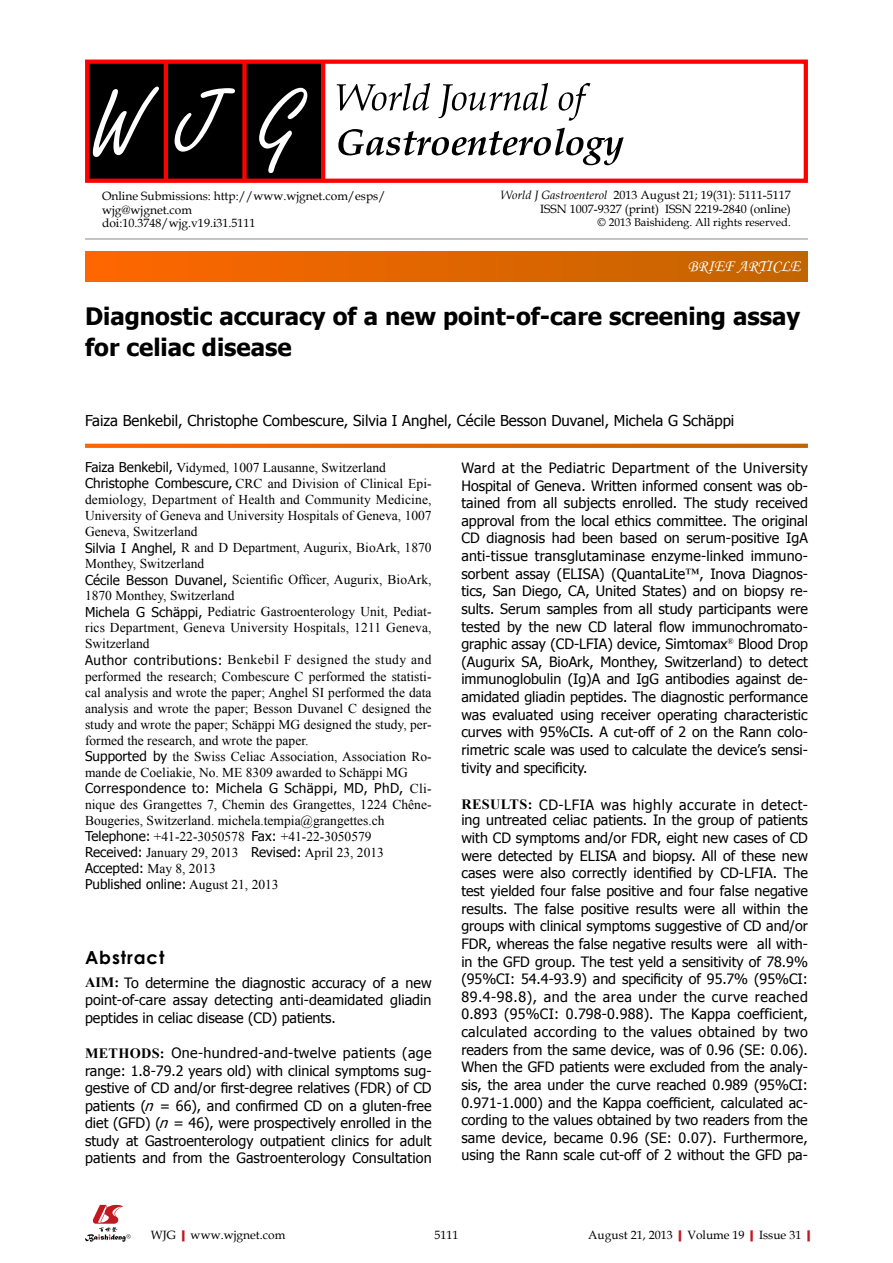
<style>
.page{position:relative;width:893px;height:1263px;background:#fff}
.page>*{position:absolute;margin:0;border:0;box-sizing:border-box;transform-origin:0 0}
.t1{font:700 24px/31.5px "Tahoma";color:#000}
.t2{font:700 18px "Century Gothic";letter-spacing:.05em;color:#000}
.t3{font:16.5px "Monotype Corsiva";color:#fff}
.t4{font:15px "Tahoma";color:#000}
.t5{font:14.25px/17.5px "Tahoma";color:#000;text-align:justify}
.t6{font:13.5px/16px "Times New Roman";color:#000}
.t7{font:12px/13.5px "Book Antiqua";color:#000;text-align:right}
.t8{font:11.25px "Book Antiqua";color:#000}
.s1{font-style:italic}
.s2{font-family:"Tahoma"}
.s3{font-family:"Garamond"}
.s4{font-family:"Times New Roman";font-weight:700}
.s5{font-weight:700;color:#c01920}
</style>
<div class="page">
<div style="left:85px;top:252px;width:723px;height:29px;background:linear-gradient(to right,#f60,#c16500)"></div>
<hr style="left:85px;top:239px;width:723px;height:1px;background:#898989">
<div style="left:87px;top:61px;width:236px;height:121px;background:#000"></div>
<hr style="left:164px;top:61px;width:4px;height:121px;background:#f00">
<div style="left:242px;top:61px;width:5px;height:121px;background:#f00"></div>
<hr style="left:321px;top:61px;width:4px;height:121px;background:#f00">
<div style="left:85px;top:60px;width:723px;height:123px;border:4px solid #f00"></div>
<svg style="left:259px;top:88px;width:48px;height:85px"></svg>
<svg style="left:175px;top:88px;width:60px;height:64px"></svg>
<svg style="left:93px;top:87px;width:66px;height:70px"></svg>
<svg style="left:337px;top:83px;width:253px;height:38px"></svg>
<svg style="left:338px;top:128px;width:286px;height:37px"></svg>
<svg style="left:85px;top:1205px;width:46px;height:37px"></svg>
<svg style="left:85px;top:444px;width:723px;height:4px;background:#e06804"></svg>
<p class="t7" style="left:102px;top:189px;width:285px;text-align:left">Online Submissions: http://www.wjgnet.com/esps/ wjg@wjgnet.com<br>doi:10.3748/wjg.v19.i31.5111</p>
<p class="t7" style="left:501px;top:188px;width:292px"><span class="s1">World J Gastroenterol</span> 2013 August 21; 19(31): 5111-5117<br>ISSN 1007-9327 (print) ISSN 2219-2840 (online)</p>
<p class="t8" style="left:598px;top:214px;width:195px">© 2013 Baishideng. All rights reserved.</p>
<p class="t3" style="left:688px;top:256px;width:114px">BRIEF ARTICLE</p>
<p class="t1" style="left:85px;top:298px;width:717px">Diagnostic accuracy of a new point-of-care screening assay for celiac disease</p>
<p class="t4" style="left:85px;top:410px;width:651px">Faiza Benkebil, Christophe Combescure, Silvia I Anghel, Cécile Besson Duvanel, Michela G Schäppi</p>
<p class="t6" style="left:85px;top:459px;width:348px"><span class="s2">Faiza Benkebil,</span> Vidymed, 1007 Lausanne, Switzerland <span class="s2">Christophe Combescure,</span> CRC and Division of Clinical Epi&shy;demiology, Department of Health and Community Medicine, University of Geneva and University Hospitals of Geneva, 1007<br>Geneva, Switzerland<br><span class="s2">Silvia I Anghel,</span> R and D Department, Augurix, BioArk, 1870<br>Monthey, Switzerland<br><span class="s2">Cécile Besson Duvanel,</span> Scientific Officer, Augurix, BioArk, 1870 Monthey, Switzerland<br><span class="s2">Michela G Schäppi,</span> Pediatric Gastroenterology Unit, Pediat&shy;rics Department, Geneva University Hospitals, 1211 Geneva, Switzerland<br><span class="s2">Author contributions:</span> Benkebil F designed the study and performed the research; Combescure C performed the statisti&shy;cal analysis and wrote the paper; Anghel SI performed the data analysis and wrote the paper; Besson Duvanel C designed the study and wrote the paper; Schäppi MG designed the study, per&shy;formed the research, and wrote the paper.<br><span class="s2">Supported by</span> the Swiss Celiac Association, Association Ro&shy;mande de Coeliakie, No. ME 8309 awarded to Schäppi MG <span class="s2">Correspondence to: Michela G Schäppi, MD, PhD,</span> Cli&shy;nique des Grangettes 7, Chemin des Grangettes, 1224 Chêne-Bougeries, Switzerland. michela.tempia@grangettes.ch <span class="s2">Telephone:</span> +41-22-3050578 <span class="s2">Fax:</span> +41-22-3050579<br><span class="s2">Received:</span> January 29, 2013 <span class="s2">Revised:</span> April 23, 2013<br><span class="s2">Accepted:</span> May 8, 2013<br><span class="s2">Published online:</span> August 21, 2013</p>
<p class="t5" style="left:461px;top:458px;width:348px">Ward at the Pediatric Department of the University Hospital of Geneva. Written informed consent was ob&shy;tained from all subjects enrolled. The study received approval from the local ethics committee. The original CD diagnosis had been based on serum-positive IgA anti-tissue transglutaminase enzyme-linked immuno&shy;sorbent assay (ELISA) (QuantaLite<span class="s3">™</span>, Inova Diagnos&shy;tics, San Diego, CA, United States) and on biopsy re&shy;sults. Serum samples from all study participants were tested by the new CD lateral flow immunochromato&shy;graphic assay (CD-LFIA) device, Simtomax<sup>®</sup> Blood Drop (Augurix SA, BioArk, Monthey, Switzerland) to detect immunoglobulin (Ig)A and IgG antibodies against de&shy;amidated gliadin peptides. The diagnostic performance was evaluated using receiver operating characteristic curves with 95%CIs. A cut-off of 2 on the Rann colo&shy;rimetric scale was used to calculate the device’s sensi&shy;tivity and specificity.</p>
<p class="t5" style="left:461px;top:796px;width:348px;line-height:15.8px"><span class="s4">RESULTS:</span> CD-LFIA was highly accurate in detect&shy;ing untreated celiac patients. In the group of patients</p>
<p class="t5" style="left:461px;top:828px;width:348px">with CD symptoms and/or FDR, eight new cases of CD were detected by ELISA and biopsy. All of these new cases were also correctly identified by CD-LFIA. The test yielded four false positive and four false negative results. The false positive results were all within the groups with clinical symptoms suggestive of CD and/or FDR, whereas the false negative results were all with&shy;in the GFD group. The test yeld a sensitivity of 78.9% (95%CI: 54.4-93.9) and specificity of 95.7% (95%CI:<br>89.4-98.8), and the area under the curve reached 0.893 (95%CI: 0.798-0.988). The Kappa coefficient, calculated according to the values obtained by two readers from the same device, was of 0.96 (SE: 0.06).<br>When the GFD patients were excluded from the analy&shy;sis, the area under the curve reached 0.989 (95%CI:<br>0.971-1.000) and the Kappa coefficient, calculated ac&shy;cording to the values obtained by two readers from the same device, became 0.96 (SE: 0.07). Furthermore, using the Rann scale cut-off of 2 without the GFD pa-</p>
<p class="t2" style="left:85px;top:944px;width:81px">Abstract</p>
<p class="t5" style="left:85px;top:973px;width:348px"><span class="s4">AIM:</span> To determine the diagnostic accuracy of a new point-of-care assay detecting anti-deamidated gliadin peptides in celiac disease (CD) patients.</p>
<p class="t5" style="left:85px;top:1043px;width:348px"><span class="s4">METHODS:</span> One-hundred-and-twelve patients (age range: 1.8-79.2 years old) with clinical symptoms sug&shy;gestive of CD and/or first-degree relatives (FDR) of CD patients (<span class="s1">n</span> = 66), and confirmed CD on a gluten-free diet (GFD) (<span class="s1">n</span> = 46), were prospectively enrolled in the study at Gastroenterology outpatient clinics for adult patients and from the Gastroenterology Consultation</p>
<p class="t7" style="left:151px;top:1227px;width:136px">WJG<span class="s5">|</span>www.wjgnet.com</p>
<p class="t7" style="left:588px;top:1227px;width:229px">August 21, 2013<span class="s5">|</span>Volume 19<span class="s5">|</span>Issue 31<span class="s5">|</span></p>
<p class="t7" style="left:434px;top:1227px;width:25px">5111</p>
</div>
